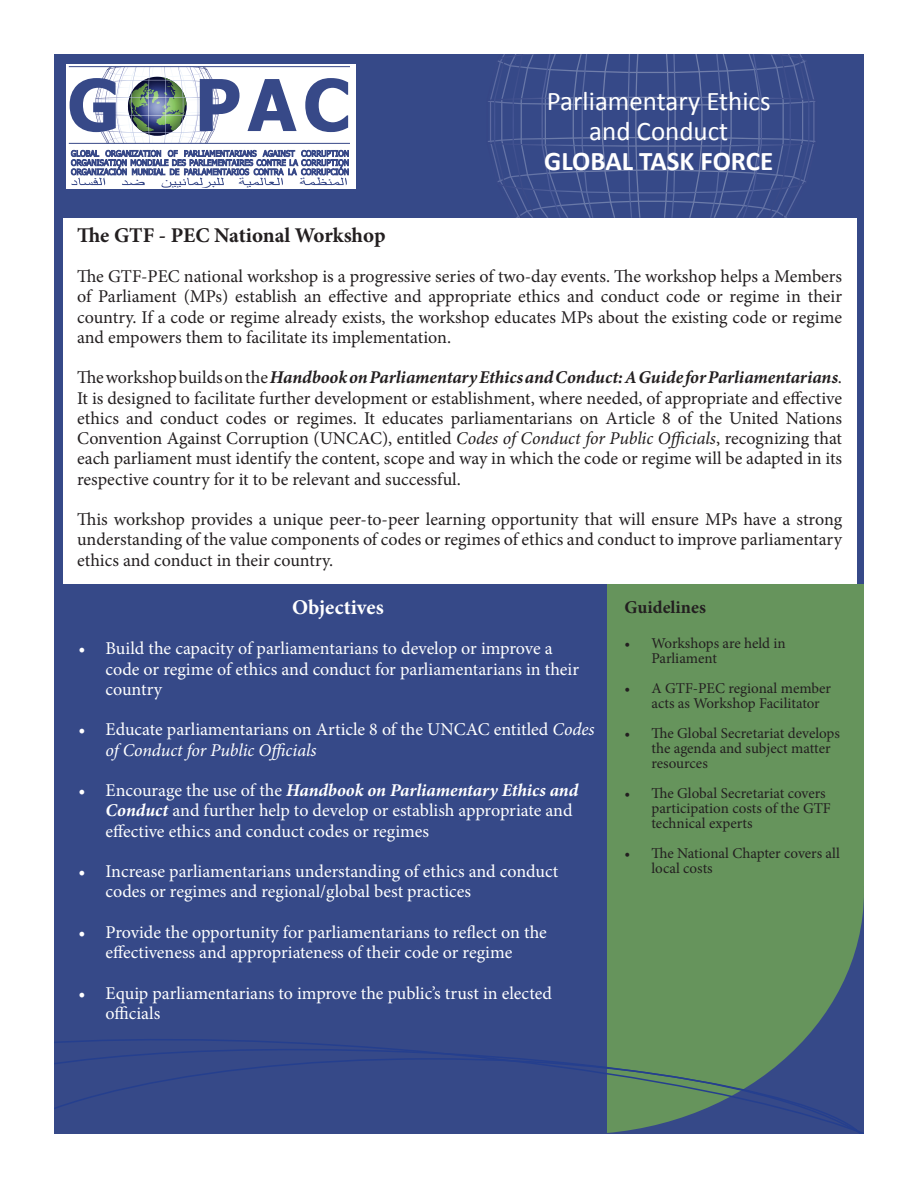
<style>
.page{position:relative;width:918px;height:1188px;background:#fff}
.page>*{position:absolute;margin:0;border:0;box-sizing:border-box;transform-origin:0 0}
.t1{font:27px/30px "Calibri";color:#fff;text-align:center}
.t2{font:700 21px "Minion Pro";color:#231f20}
.t3{font:700 21px "Minion Pro";color:#fff}
.t4{font:18px/20.2px "Minion Pro";color:#231f20;text-align:justify}
.t5{font:18px/20.2px "Minion Pro";color:#fff}
.t6{font:700 18px "Minion Pro";color:#231f20}
.t7{font:15px/15px "Minion Pro";color:#231f20}
.s1{font-weight:700}
.s2{font-weight:700;font-style:italic}
.s3{font-style:italic}
</style>
<div class="page">
<div style="left:450px;top:584px;width:414px;height:550px;background:#66945c"></div>
<div style="left:54px;top:584px;width:553px;height:550px;background:#364988"></div>
<div style="left:54px;top:54px;width:810px;height:164px;background:#364988"></div>
<svg style="left:488px;top:54px;width:328px;height:164px"></svg>
<div style="left:67px;top:64px;width:289px;height:125px;background:#fff"></div>
<svg style="left:71px;top:150px;width:278px;height:38px"></svg>
<svg style="left:248px;top:79px;width:49px;height:52px"></svg>
<svg style="left:305px;top:78px;width:43px;height:54px"></svg>
<svg style="left:70px;top:67px;width:170px;height:76px"></svg>
<hr style="left:69px;top:143px;width:281px;height:1px;background:#374988">
<hr style="left:69px;top:66px;width:281px;height:1px;background:#374988">
<svg style="left:54px;top:1025px;width:810px;height:109px"></svg>
<div style="left:54px;top:216px;width:8px;height:432px;background:#364988"></div>
<div style="left:857px;top:215px;width:7px;height:369px;background:#364988"></div>
<p class="t1" style="left:544px;top:86px;width:231px">Parliamentary Ethics and Conduct<br><span class="s1">GLOBAL TASK FORCE</span></p>
<p class="t2" style="left:77px;top:220px;width:310px">The GTF - PEC National Workshop</p>
<p class="t4" style="left:77px;top:266px;width:767px">The GTF-PEC national workshop is a progressive series of two-day events. The workshop helps a Members of Parliament (MPs) establish an effective and appropriate ethics and conduct code or regime in their country. If a code or regime already exists, the workshop educates MPs about the existing code or regime and empowers them to facilitate its implementation.</p>
<p class="t4" style="left:77px;top:368px;width:767px">The workshop builds on the <span class="s2">Handbook on Parliamentary Ethics and Conduct: A Guide for Parliamentarians</span>.<br>It is designed to facilitate further development or establishment, where needed, of appropriate and effective ethics and conduct codes or regimes. It educates parliamentarians on Article 8 of the United Nations Convention Against Corruption (UNCAC), entitled <span class="s3">Codes of Conduct for Public Officials</span>, recognizing that each parliament must identify the content, scope and way in which the code or regime will be adapted in its respective country for it to be relevant and successful.</p>
<p class="t4" style="left:77px;top:509px;width:767px">This workshop provides a unique peer-to-peer learning opportunity that will ensure MPs have a strong understanding of the value components of codes or regimes of ethics and conduct to improve parliamentary ethics and conduct in their country.</p>
<p class="t3" style="left:292px;top:592px;width:93px">Objectives</p>
<p class="t5" style="left:105px;top:638px;width:475px;text-indent:-27px">• Build the capacity of parliamentarians to develop or improve a code or regime of ethics and conduct for parliamentarians in their country</p>
<p class="t5" style="left:105px;top:719px;width:491px;text-indent:-27px">• Educate parliamentarians on Article 8 of the UNCAC entitled <span class="s3">Codes of Conduct for Public Officials</span></p>
<p class="t5" style="left:105px;top:780px;width:474px;text-indent:-27px">• Encourage the use of the <span class="s2">Handbook on Parliamentary Ethics and<br>Conduct</span> and further help to develop or establish appropriate and effective ethics and conduct codes or regimes</p>
<p class="t5" style="left:105px;top:861px;width:454px;text-indent:-27px">• Increase parliamentarians understanding of ethics and conduct codes or regimes and regional/global best practices</p>
<p class="t5" style="left:78px;top:922px;width:470px;text-align:center">• Provide the opportunity for parliamentarians to reflect on the effectiveness and appropriateness of their code or regime</p>
<p class="t5" style="left:105px;top:983px;width:448px;text-indent:-27px">• Equip parliamentarians to improve the public’s trust in elected officials</p>
<p class="t6" style="left:624px;top:595px;width:83px">Guidelines</p>
<p class="t7" style="left:651px;top:636px;width:136px;text-indent:-27px">• Workshops are held in<br>Parliament</p>
<p class="t7" style="left:651px;top:681px;width:181px;text-indent:-27px">• A GTF-PEC regional member acts as Workshop Facilitator</p>
<p class="t7" style="left:651px;top:726px;width:190px;text-indent:-27px">• The Global Secretariat develops the agenda and subject matter resources</p>
<p class="t7" style="left:651px;top:786px;width:181px;text-indent:-27px">• The Global Secretariat covers participation costs of the GTF technical experts</p>
<p class="t7" style="left:651px;top:846px;width:190px;text-indent:-27px">• The National Chapter covers all local costs</p>
</div>
